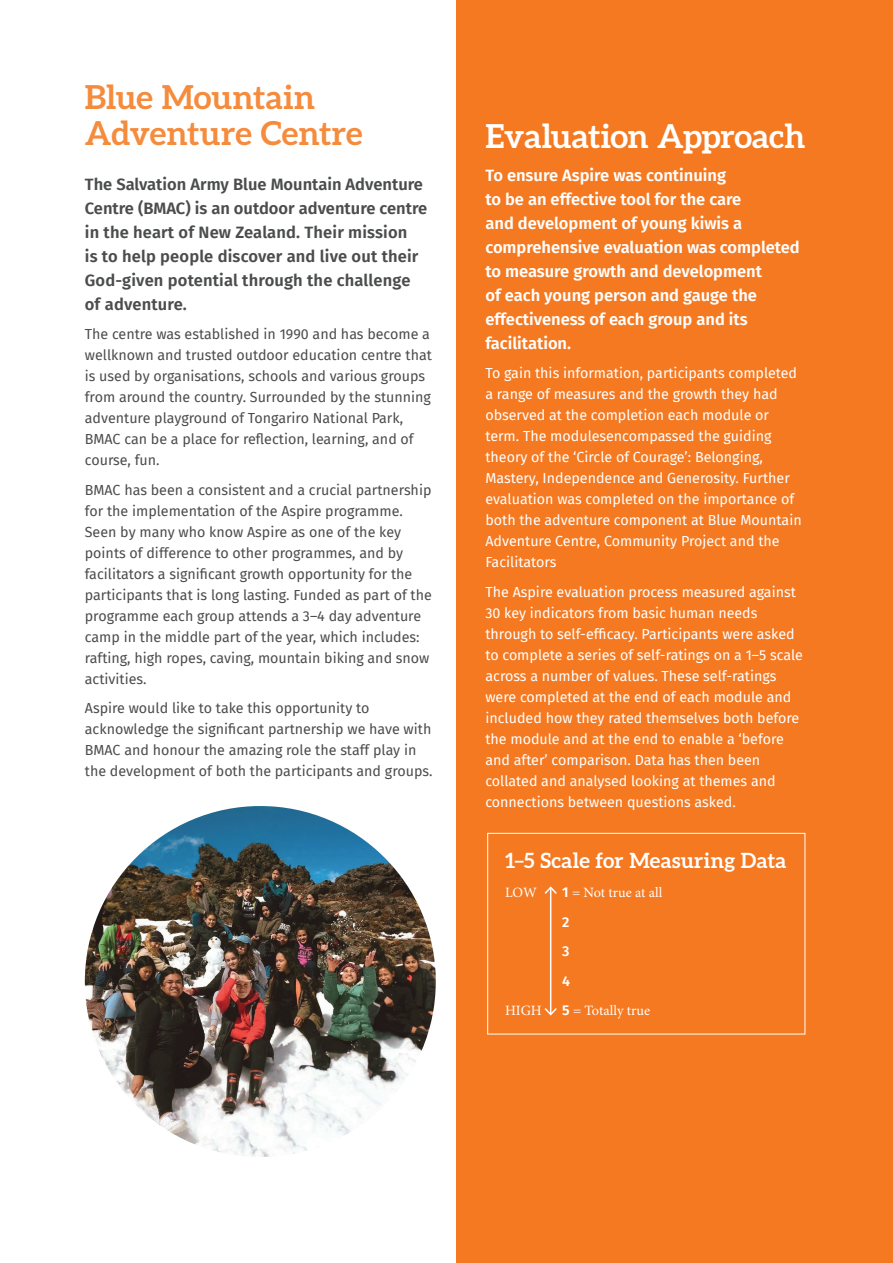
<style>
.page{position:relative;width:893px;height:1263px;background:#fff}
.page>*{position:absolute;margin:0;border:0;box-sizing:border-box;transform-origin:0 0}
.Heading{font:700 33px/36px "Aleo";color:#f58b3c}
.Body_Copy{font:700 33px "Aleo";letter-spacing:-.01em;color:#fff}
.t1{font:700 21px "Aleo";letter-spacing:.015em;color:#fff}
.Intro{font:600 16.5px/24px "Fira Sans";color:#fff}
.Intro-2{font:600 16.5px/24px "Fira Sans";letter-spacing:.005em;color:#4b4c4d}
.Body_Copy-2{font:14.25px/21px "Fira Sans";color:#4b4c4d}
.Body_Copy-3{font:14.25px/21px "Fira Sans";color:#fff}
.Body_Copy-4{font:14.25px "Minion Pro";color:#fff}
.Body_Copy-5{font:600 14.25px "Fira Sans";color:#fff}
.s1{font-family:"Fira Sans";font-weight:600}
</style>
<div class="page">
<div style="left:457px;top:0;width:436px;height:1263px;background:#f47921"></div>
<img style="left:85px;top:806px;width:351px;height:351px;border-radius:175px">
<div style="left:487px;top:833px;width:318px;height:201px;border:1px solid #fff"></div>
<hr style="left:550px;top:887px;width:1px;height:127px;background:#fff">
<svg style="left:544px;top:886px;width:13px;height:9px"></svg>
<svg style="left:544px;top:1006px;width:13px;height:10px"></svg>
<p class="Heading" style="left:85px;top:78px;width:279px">Blue Mountain<br>Adventure Centre</p>
<p class="Intro-2" style="left:85px;top:171px;width:344px">The Salvation Army Blue Mountain Adventure Centre (BMAC) is an outdoor adventure centre in the heart of New Zealand. Their mission<br>is to help people discover and live out their God-given potential through the challenge of adventure.</p>
<p class="Body_Copy-2" style="left:85px;top:323px;width:349px">The centre was established in 1990 and has become a wellknown and trusted outdoor education centre that is used by organisations, schools and various groups from around the country. Surrounded by the stunning adventure playground of Tongariro National Park, BMAC can be a place for reflection, learning, and of course, fun.</p>
<p class="Body_Copy-2" style="left:85px;top:479px;width:349px">BMAC has been a consistent and a crucial partnership for the implementation of the Aspire programme.<br>Seen by many who know Aspire as one of the key points of difference to other programmes, and by facilitators a significant growth opportunity for the participants that is long lasting. Funded as part of the programme each group attends a 3–4 day adventure camp in the middle part of the year, which includes: rafting, high ropes, caving, mountain biking and snow activities.</p>
<p class="Body_Copy-2" style="left:85px;top:697px;width:349px">Aspire would like to take this opportunity to acknowledge the significant partnership we have with BMAC and honour the amazing role the staff play in the development of both the participants and groups.</p>
<p class="Body_Copy" style="left:485px;top:117px;width:321px">Evaluation Approach</p>
<p class="Intro" style="left:485px;top:162px;width:316px">To ensure Aspire was continuing<br>to be an effective tool for the care<br>and development of young kiwis a comprehensive evaluation was completed to measure growth and development<br>of each young person and gauge the effectiveness of each group and its facilitation.</p>
<p class="Body_Copy-3" style="left:485px;top:362px;width:318px">To gain this information, participants completed a range of measures and the growth they had observed at the completion each module or term. The modulesencompassed the guiding theory of the ‘Circle of Courage’: Belonging, Mastery, Independence and Generosity. Further evaluation was completed on the importance of both the adventure component at Blue Mountain Adventure Centre, Community Project and the Facilitators</p>
<p class="Body_Copy-3" style="left:485px;top:581px;width:319px">The Aspire evaluation process measured against 30 key indicators from basic human needs through to self-efficacy. Participants were asked to complete a series of self-ratings on a 1–5 scale across a number of values. These self-ratings were completed at the end of each module and included how they rated themselves both before the module and at the end to enable a ‘before and after’ comparison. Data has then been collated and analysed looking at themes and connections between questions asked.</p>
<p class="t1" style="left:505px;top:848px;width:283px">1–5 Scale for Measuring Data</p>
<p class="Body_Copy-4" style="left:505px;top:883px;width:33px">LOW</p>
<p class="Body_Copy-4" style="left:562px;top:883px;width:102px"><span class="s1">1</span> = Not true at all</p>
<p class="Body_Copy-5" style="left:562px;top:910px;width:9px">2</p>
<p class="Body_Copy-5" style="left:562px;top:939px;width:9px">3</p>
<p class="Body_Copy-5" style="left:562px;top:969px;width:9px">4</p>
<p class="Body_Copy-4" style="left:505px;top:1001px;width:38px">HIGH</p>
<p class="Body_Copy-4" style="left:562px;top:1001px;width:89px"><span class="s1">5</span> = Totally true</p>
</div>
